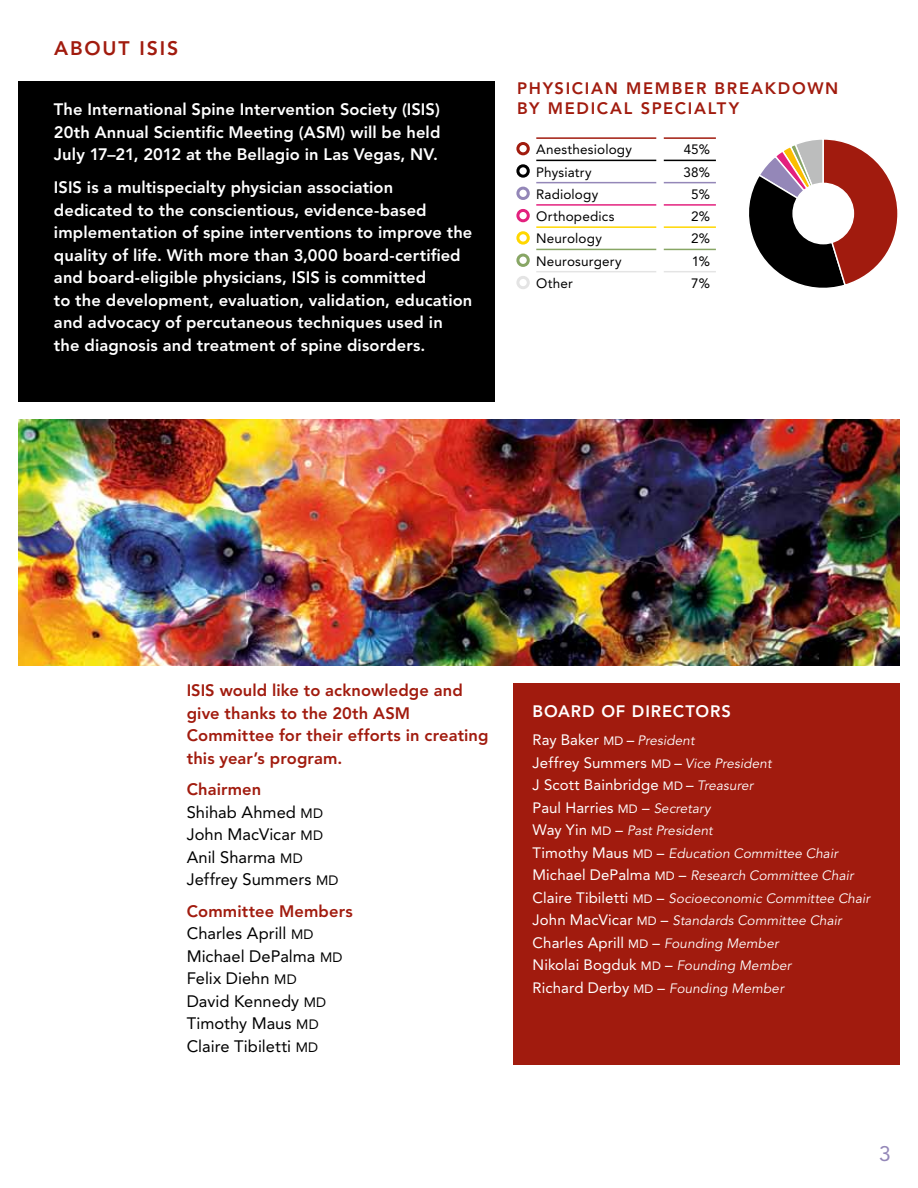
<style>
.page{position:relative;width:918px;height:1188px;background:#fff}
.page>*{position:absolute;margin:0;border:0;box-sizing:border-box;transform-origin:0 0}
.t1{font:21px "Avenir";color:#9487b8}
.t2{font:800 19.5px "Avenir";letter-spacing:.095em;color:#a11b0e}
.t3{font:800 16.5px/22.5px "Avenir";letter-spacing:.005em;color:#fff}
.t4{font:16.5px/22.5px "Avenir";color:#000}
.t5{font:800 16.5px/22.5px "Avenir";letter-spacing:.01em;color:#a11b0e}
.t6{font:800 16.5px "Avenir";letter-spacing:.105em;color:#a11b0e}
.t7{font:800 16.5px "Avenir";letter-spacing:.1em;color:#a11b0e}
.t8{font:800 16.5px "Avenir";letter-spacing:.05em;color:#fff}
.t9{font:15px/22.5px "Avenir";letter-spacing:.005em;color:#fff}
.t10{font:italic 13.5px/22.5px "Avenir";letter-spacing:.01em;color:#fff}
.t11{font:13.5px "Avenir";letter-spacing:.015em;color:#000}
.s1{font-weight:800;color:#a11b0e}
.s2{font-size:13.5px}
.s3{font-size:12px}
.s4{font-style:italic;font-size:13.5px}
.s5{font-style:normal;font-size:15px}
.s6{font-style:normal;font-size:12px}
</style>
<div class="page">
<div style="left:18px;top:82px;width:477px;height:320px;background:#000"></div>
<div style="left:514px;top:684px;width:386px;height:381px;background:#a11b0e"></div>
<img style="left:18px;top:419px;width:882px;height:247px">
<svg style="left:749px;top:139px;width:149px;height:149px"></svg>
<div style="left:793px;top:183px;width:60px;height:61px;background:#fff;border-radius:50%"></div>
<div style="left:792px;top:183px;width:62px;height:61px;border:2px solid #fff;border-radius:50%"></div>
<hr style="left:536px;top:137px;width:120px;height:2px;background:#a11b0e">
<hr style="left:664px;top:137px;width:52px;height:2px;background:#a11b0e">
<hr style="left:536px;top:160px;width:120px;height:1px;background:#000">
<hr style="left:664px;top:160px;width:52px;height:1px;background:#000">
<hr style="left:536px;top:182px;width:120px;height:1px;background:#9487b8">
<hr style="left:664px;top:182px;width:52px;height:1px;background:#9487b8">
<hr style="left:536px;top:204px;width:120px;height:2px;background:#e3217e">
<hr style="left:664px;top:204px;width:52px;height:2px;background:#e3217e">
<hr style="left:536px;top:226px;width:120px;height:2px;background:#ffd700">
<hr style="left:664px;top:226px;width:52px;height:2px;background:#ffd700">
<hr style="left:536px;top:249px;width:120px;height:1px;background:#88a665">
<hr style="left:664px;top:249px;width:52px;height:1px;background:#88a665">
<hr style="left:536px;top:271px;width:120px;height:1px;background:#e4e4e4">
<hr style="left:664px;top:271px;width:52px;height:1px;background:#e4e4e4">
<div style="left:516px;top:142px;width:14px;height:13px;border:3px solid #a11b0e;border-radius:50%"></div>
<div style="left:516px;top:164px;width:14px;height:14px;border:3px solid #000;border-radius:50%"></div>
<div style="left:516px;top:187px;width:14px;height:13px;border:3px solid #9487b8;border-radius:50%"></div>
<div style="left:516px;top:209px;width:14px;height:13px;border:3px solid #e3217e;border-radius:50%"></div>
<div style="left:516px;top:231px;width:14px;height:14px;border:3px solid #ffd700;border-radius:50%"></div>
<div style="left:516px;top:254px;width:14px;height:13px;border:3px solid #88a665;border-radius:50%"></div>
<div style="left:516px;top:276px;width:14px;height:13px;border:3px solid #e4e4e4;border-radius:50%"></div>
<p class="t2" style="left:54px;top:37px;width:126px">ABOUT ISIS</p>
<p class="t6" style="left:517px;top:79px;width:323px">PHYSICIAN MEMBER BREAKDOWN</p>
<p class="t3" style="left:54px;top:98px;width:387px">The International Spine Intervention Society (ISIS)</p>
<p class="t7" style="left:517px;top:98px;width:223px">BY MEDICAL SPECIALTY</p>
<p class="t3" style="left:54px;top:121px;width:388px">20th Annual Scientific Meeting (ASM) will be held<br>July 17–21, 2012 at the Bellagio in Las Vegas, NV.</p>
<p class="t3" style="left:54px;top:176px;width:420px">ISIS is a multispecialty physician association dedicated to the conscientious, evidence-based implementation of spine interventions to improve the quality of life. With more than 3,000 board-certified and board-eligible physicians, ISIS is committed<br>to the development, evaluation, validation, education and advocacy of percutaneous techniques used in the diagnosis and treatment of spine disorders.</p>
<p class="t11" style="left:536px;top:142px;width:97px">Anesthesiology</p>
<p class="t11" style="left:684px;top:142px;width:28px">45%</p>
<p class="t11" style="left:536px;top:164px;width:57px">Physiatry</p>
<p class="t11" style="left:683px;top:164px;width:28px">38%</p>
<p class="t11" style="left:536px;top:186px;width:63px">Radiology</p>
<p class="t11" style="left:691px;top:186px;width:20px">5%</p>
<p class="t11" style="left:536px;top:209px;width:80px">Orthopedics</p>
<p class="t11" style="left:691px;top:209px;width:20px">2%</p>
<p class="t11" style="left:536px;top:231px;width:67px">Neurology</p>
<p class="t11" style="left:691px;top:231px;width:20px">2%</p>
<p class="t11" style="left:536px;top:253px;width:87px">Neurosurgery</p>
<p class="t11" style="left:692px;top:253px;width:20px">1%</p>
<p class="t11" style="left:536px;top:275px;width:38px">Other</p>
<p class="t11" style="left:691px;top:275px;width:20px">7%</p>
<p class="t5" style="left:187px;top:679px;width:303px">ISIS would like to acknowledge and give thanks to the 20th ASM<br>Committee for their efforts in creating this year’s program.</p>
<p class="t4" style="left:187px;top:778px;width:153px"><span class="s1">Chairmen<br></span>Shihab Ahmed <span class="s2">MD<br></span>John MacVicar <span class="s2">MD<br></span>Anil Sharma <span class="s2">MD<br></span>Jeffrey Summers <span class="s2">MD</span></p>
<p class="t4" style="left:187px;top:900px;width:168px"><span class="s1">Committee Members<br></span>Charles Aprill <span class="s2">MD<br></span>Michael DePalma <span class="s2">MD<br></span>Felix Diehn <span class="s2">MD<br></span>David Kennedy <span class="s2">MD<br></span>Timothy Maus <span class="s2">MD<br></span>Claire Tibiletti <span class="s2">MD</span></p>
<p class="t8" style="left:533px;top:701px;width:200px">BOARD OF DIRECTORS</p>
<p class="t9" style="left:533px;top:729px;width:240px">Ray Baker <span class="s3">MD</span> – <span class="s4">President<br></span>Jeffrey Summers <span class="s3">MD</span> – <span class="s4">Vice President<br></span>J Scott Bainbridge <span class="s3">MD</span> – <span class="s4">Treasurer<br></span>Paul Harries <span class="s3">MD</span> – <span class="s4">Secretary</span></p>
<p class="t10" style="left:533px;top:820px;width:339px"><span class="s5">Way Yin</span> <span class="s6">MD</span> <span class="s5">–</span> Past President<br><span class="s5">Timothy Maus</span> <span class="s6">MD</span> <span class="s5">–</span> Education Committee Chair <span class="s5">Michael DePalma</span> <span class="s6">MD</span> <span class="s5">–</span> Research Committee Chair <span class="s5">Claire Tibiletti</span> <span class="s6">MD</span> <span class="s5">–</span> Socioeconomic Committee Chair <span class="s5">John MacVicar</span> <span class="s6">MD</span> <span class="s5">–</span> Standards Committee Chair</p>
<p class="t9" style="left:533px;top:931px;width:260px">Charles Aprill <span class="s3">MD</span> – <span class="s4">Founding Member<br></span>Nikolai Bogduk <span class="s3">MD</span> – <span class="s4">Founding Member</span></p>
<p class="t10" style="left:533px;top:977px;width:253px"><span class="s5">Richard Derby</span> <span class="s6">MD</span> <span class="s5">–</span> Founding Member</p>
<p class="t1" style="left:879px;top:1142px;width:13px">3</p>
</div>
